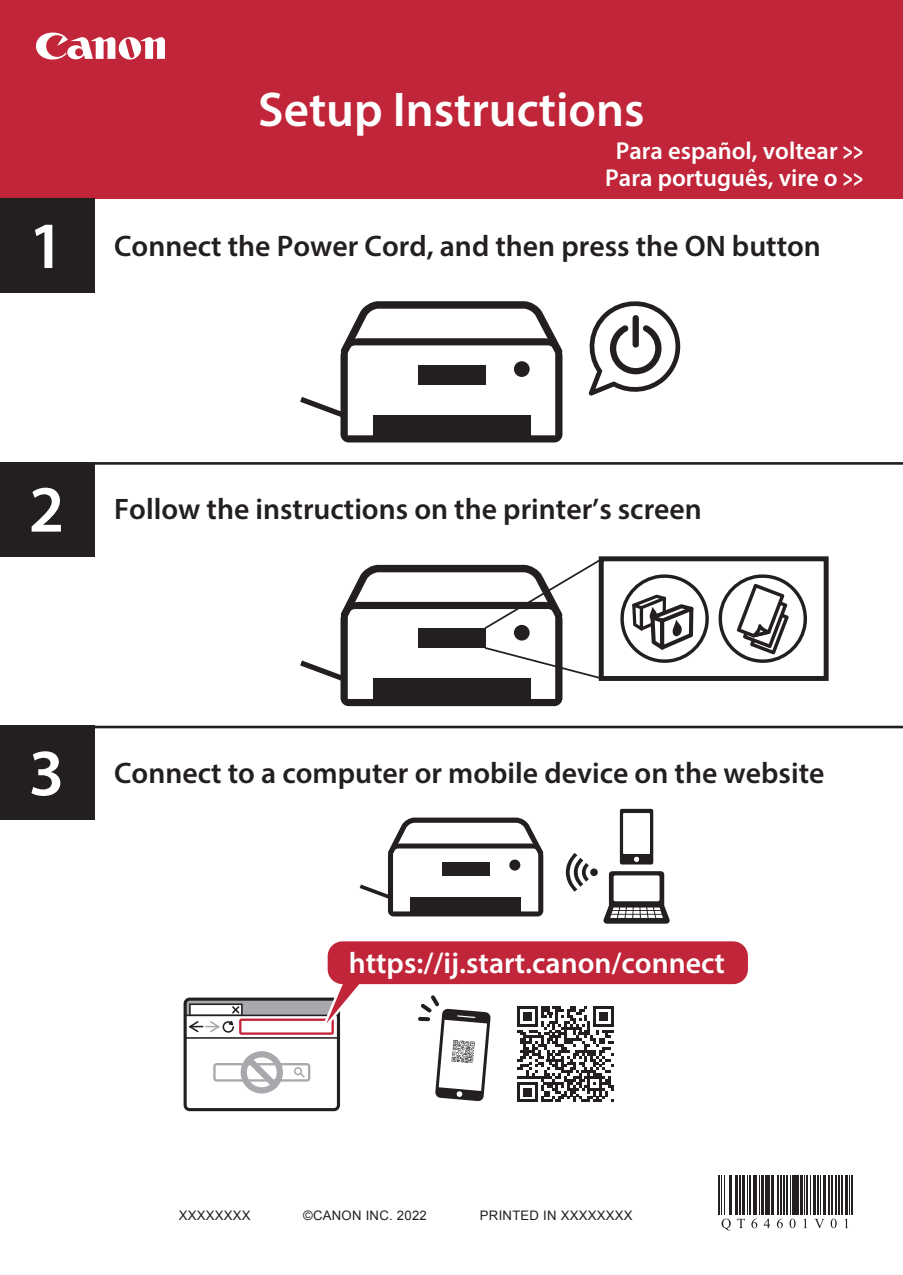
<style>
.page{position:relative;width:903px;height:1275px;background:#fff}
.page>*{position:absolute;margin:0;border:0;box-sizing:border-box;transform-origin:0 0}
.t1{font:600 66.5px "Myriad Pro";color:#fff}
.t2{font:600 49px "Myriad Pro";color:#fff}
.t3{font:600 29.75px "Myriad Pro";color:#231f20}
.t4{font:600 29.75px "Myriad Pro";color:#fff}
.t5{font:600 24.5px/26.2px "Myriad Pro";color:#fff;text-align:center}
.t6{font:13.12px "Arial";letter-spacing:.02em;color:#231f20}
.s1{font-weight:700}
</style>
<div class="page">
<svg style="left:359px;top:818px;width:184px;height:98px"></svg>
<div style="left:0;top:0;width:903px;height:198px;background:#c12539"></div>
<div style="left:0;top:198px;width:94px;height:95px;background:#231f20"></div>
<div style="left:0;top:462px;width:94px;height:94px;background:#231f20"></div>
<div style="left:0;top:726px;width:94px;height:94px;background:#231f20"></div>
<svg style="left:36px;top:33px;width:129px;height:27px"></svg>
<svg style="left:588px;top:301px;width:92px;height:95px"></svg>
<div style="left:632px;top:315px;width:7px;height:33px;background:#231f20;border-radius:3px"></div>
<svg style="left:300px;top:557px;width:299px;height:149px"></svg>
<div style="left:599px;top:556px;width:229px;height:125px;border:5px solid #231f20"></div>
<svg style="left:620px;top:574px;width:89px;height:89px"></svg>
<svg style="left:718px;top:574px;width:89px;height:89px"></svg>
<svg style="left:566px;top:853px;width:23px;height:39px"></svg>
<div style="left:590px;top:868px;width:8px;height:8px;background:#231f20;border-radius:50%"></div>
<svg style="left:603px;top:871px;width:67px;height:53px"></svg>
<div style="left:614px;top:875px;width:45px;height:26px;background:#fff;border-radius:2px"></div>
<svg style="left:620px;top:809px;width:33px;height:55px"></svg>
<svg style="left:184px;top:961px;width:199px;height:150px"></svg>
<div style="left:328px;top:941px;width:420px;height:43px;background:#c12539;border-radius:15px"></div>
<svg style="left:300px;top:301px;width:263px;height:141px"></svg>
<hr style="left:0;top:462px;width:903px;height:3px;background:#231f20">
<hr style="left:0;top:726px;width:903px;height:2px;background:#231f20">
<svg style="left:517px;top:1006px;width:96px;height:96px"></svg>
<svg style="left:418px;top:995px;width:73px;height:106px"></svg>
<hr style="left:718px;top:1175px;width:2px;height:40px;background:#231f20">
<hr style="left:721px;top:1175px;width:1px;height:40px;background:#231f20">
<hr style="left:724px;top:1175px;width:1px;height:40px;background:#231f20">
<hr style="left:728px;top:1175px;width:2px;height:40px;background:#231f20">
<hr style="left:731px;top:1175px;width:1px;height:40px;background:#231f20">
<hr style="left:735px;top:1175px;width:3px;height:40px;background:#231f20">
<hr style="left:739px;top:1175px;width:2px;height:40px;background:#231f20">
<hr style="left:741px;top:1175px;width:3px;height:40px;background:#231f20">
<hr style="left:747px;top:1175px;width:1px;height:40px;background:#231f20">
<hr style="left:749px;top:1175px;width:2px;height:40px;background:#231f20">
<hr style="left:753px;top:1175px;width:2px;height:40px;background:#231f20">
<hr style="left:756px;top:1175px;width:1px;height:40px;background:#231f20">
<hr style="left:759px;top:1175px;width:1px;height:40px;background:#231f20">
<hr style="left:761px;top:1175px;width:3px;height:40px;background:#231f20">
<hr style="left:765px;top:1175px;width:3px;height:40px;background:#231f20">
<hr style="left:769px;top:1175px;width:1px;height:40px;background:#231f20">
<hr style="left:771px;top:1175px;width:3px;height:40px;background:#231f20">
<hr style="left:777px;top:1175px;width:2px;height:40px;background:#231f20">
<hr style="left:780px;top:1175px;width:1px;height:40px;background:#231f20">
<hr style="left:783px;top:1175px;width:2px;height:40px;background:#231f20">
<hr style="left:786px;top:1175px;width:2px;height:40px;background:#231f20">
<hr style="left:790px;top:1175px;width:1px;height:40px;background:#231f20">
<hr style="left:792px;top:1175px;width:3px;height:40px;background:#231f20">
<hr style="left:796px;top:1175px;width:3px;height:40px;background:#231f20">
<hr style="left:800px;top:1175px;width:3px;height:40px;background:#231f20">
<hr style="left:804px;top:1175px;width:1px;height:40px;background:#231f20">
<hr style="left:806px;top:1175px;width:1px;height:40px;background:#231f20">
<hr style="left:810px;top:1175px;width:1px;height:40px;background:#231f20">
<hr style="left:813px;top:1175px;width:3px;height:40px;background:#231f20">
<hr style="left:817px;top:1175px;width:2px;height:40px;background:#231f20">
<hr style="left:820px;top:1175px;width:1px;height:40px;background:#231f20">
<hr style="left:823px;top:1175px;width:3px;height:40px;background:#231f20">
<hr style="left:828px;top:1175px;width:2px;height:40px;background:#231f20">
<hr style="left:831px;top:1175px;width:1px;height:40px;background:#231f20">
<hr style="left:835px;top:1175px;width:2px;height:40px;background:#231f20">
<hr style="left:838px;top:1175px;width:2px;height:40px;background:#231f20">
<hr style="left:841px;top:1175px;width:2px;height:40px;background:#231f20">
<hr style="left:845px;top:1175px;width:3px;height:40px;background:#231f20">
<hr style="left:849px;top:1175px;width:1px;height:40px;background:#231f20">
<hr style="left:851px;top:1175px;width:2px;height:40px;background:#231f20">
<svg style="left:721px;top:1219px;width:10px;height:12px"></svg>
<svg style="left:737px;top:1219px;width:8px;height:9px"></svg>
<svg style="left:751px;top:1219px;width:6px;height:9px"></svg>
<svg style="left:764px;top:1219px;width:6px;height:9px"></svg>
<svg style="left:777px;top:1219px;width:6px;height:9px"></svg>
<svg style="left:789px;top:1219px;width:6px;height:9px"></svg>
<svg style="left:803px;top:1219px;width:4px;height:9px"></svg>
<svg style="left:814px;top:1219px;width:10px;height:9px"></svg>
<svg style="left:831px;top:1219px;width:6px;height:9px"></svg>
<svg style="left:844px;top:1219px;width:4px;height:9px"></svg>
<h1 class="t1" style="left:29px;top:203px;width:37px">1</h1>
<h2 class="t2" style="left:258px;top:78px;width:388px">Setup Instructions</h2>
<p class="t5" style="left:605px;top:137px;width:259px">Para español, voltear <span class="s1">&gt;&gt;<br></span>Para português, vire o <span class="s1">&gt;&gt;</span></p>
<p class="t3" style="left:114px;top:227px;width:708px">Connect the Power Cord, and then press the ON button</p>
<h1 class="t1" style="left:29px;top:467px;width:37px">2</h1>
<p class="t3" style="left:114px;top:490px;width:589px">Follow the instructions on the printer’s screen</p>
<h1 class="t1" style="left:29px;top:731px;width:37px">3</h1>
<p class="t3" style="left:114px;top:754px;width:712px">Connect to a computer or mobile device on the website</p>
<p class="t4" style="left:349px;top:944px;width:378px">https://ij.start.canon/connect</p>
<p class="t6" style="left:179px;top:1206px;width:73px">XXXXXXXX</p>
<p class="t6" style="left:303px;top:1206px;width:125px">©CANON INC. 2022</p>
<p class="t6" style="left:480px;top:1206px;width:154px">PRINTED IN XXXXXXXX</p>
</div>
